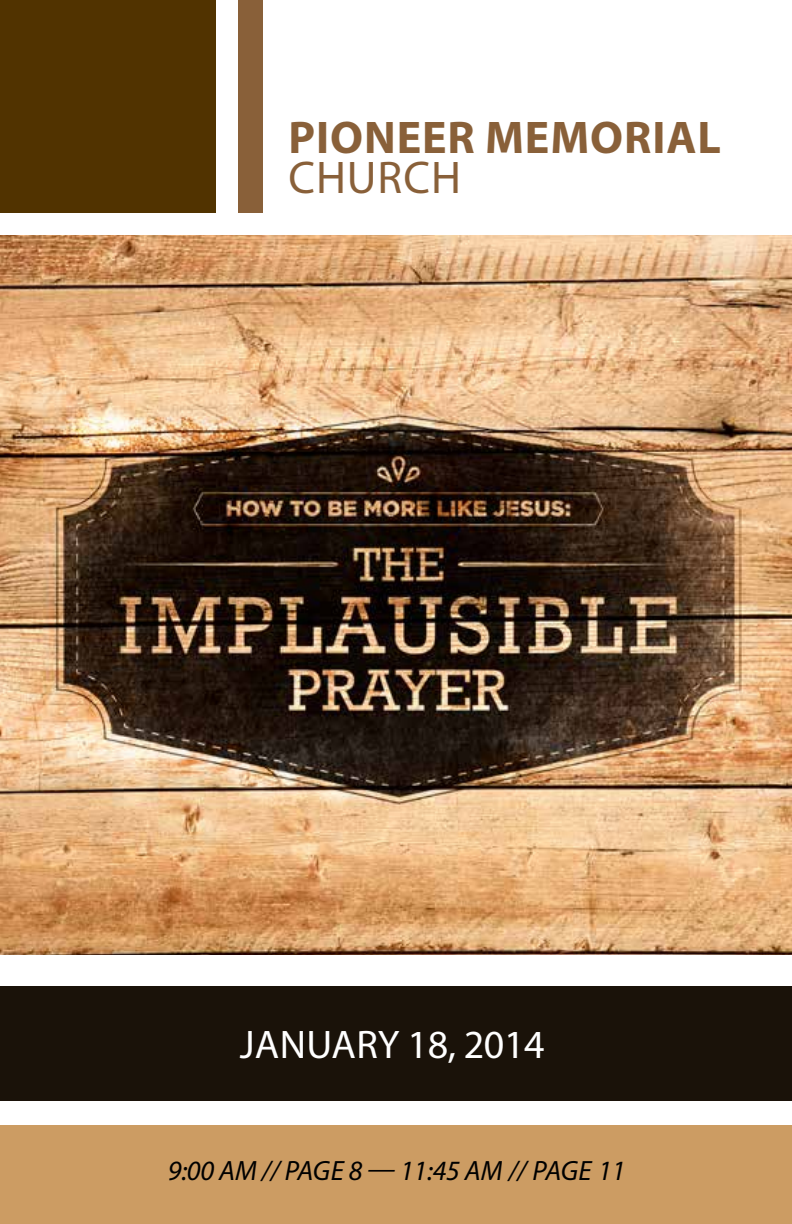
<style>
.page{position:relative;width:792px;height:1224px;background:#fff}
.page>*{position:absolute;margin:0;border:0;box-sizing:border-box;transform-origin:0 0}
.t1{font:700 46px "Myriad Pro";letter-spacing:.02em;color:#896039}
.t2{font:46px "Myriad Pro";letter-spacing:.02em;color:#896039}
.t3{font:40px "Myriad Pro";letter-spacing:-.005em;color:#fff}
.t4{font:italic 28px "Myriad Pro";letter-spacing:-.01em;color:#000}
</style>
<div class="page">
<div style="left:0;top:986px;width:792px;height:115px;background:#1a1209"></div>
<div style="left:0;top:1125px;width:792px;height:99px;background:#cc9c63"></div>
<div style="left:0;top:0;width:216px;height:213px;background:#513300"></div>
<div style="left:238px;top:0;width:25px;height:213px;background:#896039"></div>
<img style="left:0;top:235px;width:792px;height:720px">
<h1 class="t1" style="left:288px;top:107px;width:434px">PIONEER MEMORIAL</h1>
<h1 class="t2" style="left:288px;top:149px;width:174px">CHURCH</h1>
<h2 class="t3" style="left:240px;top:1020px;width:306px">JANUARY 18, 2014</h2>
<p class="t4" style="left:168px;top:1153px;width:459px">9:00 AM // PAGE 8 — 11:45 AM // PAGE 11</p>
</div>
